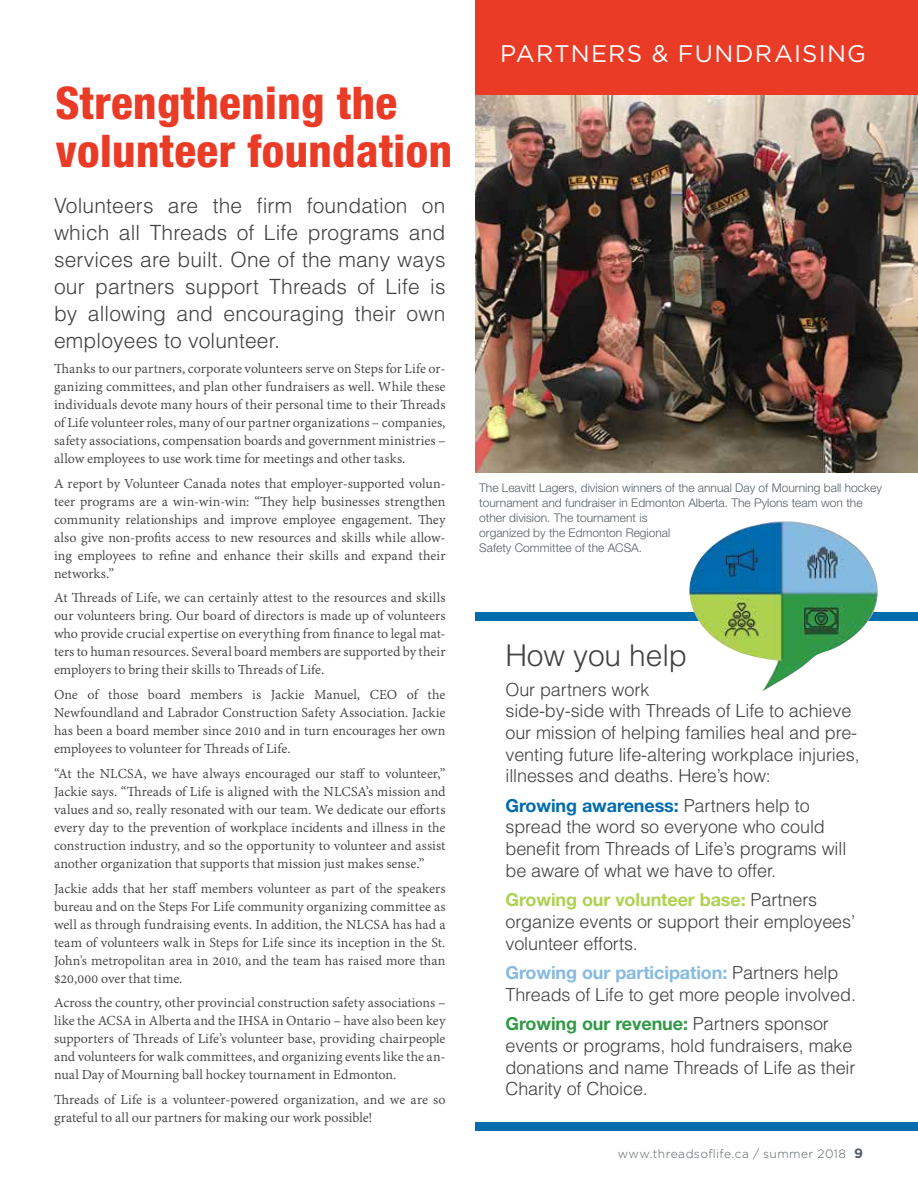
<style>
.page{position:relative;width:918px;height:1188px;background:#fff}
.page>*{position:absolute;margin:0;border:0;box-sizing:border-box;transform-origin:0 0}
.t1{font:800 condensed 45px/48px "Helvetica Neue";letter-spacing:.01em;color:#ea3b26}
.t2{font:300 30px "Helvetica";letter-spacing:-.005em;color:#414042}
.t3{font:24px "Gotham";letter-spacing:.045em;color:#fff}
.t4{font:300 21px/27px "Helvetica";letter-spacing:.01em;color:#414042;text-align:justify}
.t5{font:300 18px/21.8px "Helvetica";letter-spacing:-.005em;color:#414042}
.t6{font:700 18px "Helvetica Neue";letter-spacing:-.005em;color:#86bae1}
.t7{font:700 18px "Helvetica Neue";letter-spacing:-.005em;color:#319947}
.t8{font:700 18px "Helvetica Neue";letter-spacing:-.005em;color:#aed250}
.t9{font:700 18px "Helvetica Neue";letter-spacing:-.005em;color:#006bae}
.t10{font:15px/18px "Adobe Devanagari";color:#414042;text-align:justify}
.t11{font:300 12px/15px "Helvetica Neue";color:#565e66}
.t12{font:300 12px "Gotham";letter-spacing:.04em;color:#565e66}
.s1{font-family:"Helvetica";font-weight:300;color:#414042}
.s2{font-weight:700;font-size:13.5px}
</style>
<div class="page">
<img style="left:475px;top:95px;width:443px;height:377px">
<div style="left:475px;top:0;width:443px;height:95px;background:#ea3b26"></div>
<div style="left:475px;top:612px;width:443px;height:9px;background:#016cad"></div>
<div style="left:475px;top:1122px;width:443px;height:9px;background:#016cad"></div>
<img style="left:689px;top:521px;width:189px;height:171px">
<h1 class="t1" style="left:55px;top:78px;width:398px">Strengthening the volunteer foundation</h1>
<h3 class="t4" style="left:54px;top:192px;width:393px">Volunteers are the firm foundation on which all Threads of Life programs and services are built. One of the many ways our partners support Threads of Life is by allowing and encouraging their own employees to volunteer.</h3>
<p class="t10" style="left:54px;top:361px;width:393px">Thanks to our partners, corporate volunteers serve on Steps for Life or&shy;ganizing committees, and plan other fundraisers as well. While these individuals devote many hours of their personal time to their Threads of Life volunteer roles, many of our partner organizations – companies, safety associations, compensation boards and government ministries – allow employees to use work time for meetings and other tasks.</p>
<p class="t10" style="left:54px;top:475px;width:393px">A report by Volunteer Canada notes that employer-supported volun&shy;teer programs are a win-win-win: “They help businesses strengthen community relationships and improve employee engagement. They also give non-profits access to new resources and skills while allow&shy;ing employees to refine and enhance their skills and expand their networks.”</p>
<p class="t10" style="left:54px;top:590px;width:393px">At Threads of Life, we can certainly attest to the resources and skills our volunteers bring. Our board of directors is made up of volunteers who provide crucial expertise on everything from finance to legal mat&shy;ters to human resources. Several board members are supported by their employers to bring their skills to Threads of Life.</p>
<p class="t10" style="left:54px;top:687px;width:393px">One of those board members is Jackie Manuel, CEO of the Newfoundland and Labrador Construction Safety Association. Jackie has been a board member since 2010 and in turn encourages her own employees to volunteer for Threads of Life.</p>
<p class="t10" style="left:54px;top:766px;width:393px">“At the NLCSA, we have always encouraged our staff to volunteer,” Jackie says. “Threads of Life is aligned with the NLCSA’s mission and values and so, really resonated with our team. We dedicate our efforts every day to the prevention of workplace incidents and illness in the construction industry, and so the opportunity to volunteer and assist another organization that supports that mission just makes sense.”</p>
<p class="t10" style="left:54px;top:880px;width:393px">Jackie adds that her staff members volunteer as part of the speakers bureau and on the Steps For Life community organizing committee as well as through fundraising events. In addition, the NLCSA has had a team of volunteers walk in Steps for Life since its inception in the St.<br>John's metropolitan area in 2010, and the team has raised more than $20,000 over that time.</p>
<p class="t10" style="left:54px;top:995px;width:393px">Across the country, other provincial construction safety associations – like the ACSA in Alberta and the IHSA in Ontario – have also been key supporters of Threads of Life’s volunteer base, providing chairpeople and volunteers for walk committees, and organizing events like the an&shy;nual Day of Mourning ball hockey tournament in Edmonton.</p>
<p class="t10" style="left:54px;top:1092px;width:393px">Threads of Life is a volunteer-powered organization, and we are so grateful to all our partners for making our work possible!</p>
<h3 class="t3" style="left:500px;top:38px;width:367px">PARTNERS &amp; FUNDRAISING</h3>
<p class="t11" style="left:479px;top:480px;width:404px">The Leavitt Lagers, division winners of the annual Day of Mourning ball hockey tournament and fundraiser in Edmonton Alberta. The Pylons team won the other division. The tournament is<br>organized by the Edmonton Regional<br>Safety Committee of the ACSA.</p>
<h2 class="t2" style="left:505px;top:637px;width:183px">How you help</h2>
<p class="t5" style="left:505px;top:678px;width:356px">Our partners work<br>side-by-side with Threads of Life to achieve our mission of helping families heal and pre&shy;venting future life-altering workplace injuries, illnesses and deaths. Here’s how:</p>
<p class="t9" style="left:505px;top:794px;width:306px">Growing awareness: <span class="s1">Partners help to</span></p>
<p class="t5" style="left:505px;top:816px;width:343px">spread the word so everyone who could benefit from Threads of Life’s programs will be aware of what we have to offer.</p>
<p class="t8" style="left:505px;top:889px;width:313px">Growing our volunteer base: <span class="s1">Partners</span></p>
<p class="t5" style="left:505px;top:910px;width:351px">organize events or support their employees’ volunteer efforts.</p>
<p class="t6" style="left:505px;top:961px;width:335px">Growing our participation: <span class="s1">Partners help</span></p>
<p class="t5" style="left:505px;top:983px;width:352px">Threads of Life to get more people involved.</p>
<p class="t7" style="left:505px;top:1012px;width:325px">Growing our revenue: <span class="s1">Partners sponsor</span></p>
<p class="t5" style="left:505px;top:1034px;width:352px">events or programs, hold fundraisers, make donations and name Threads of Life as their<br>Charity of Choice.</p>
<p class="t12" style="left:618px;top:1146px;width:247px">www.threadsoflife.ca / summer 2018 <span class="s2">9</span></p>
</div>
